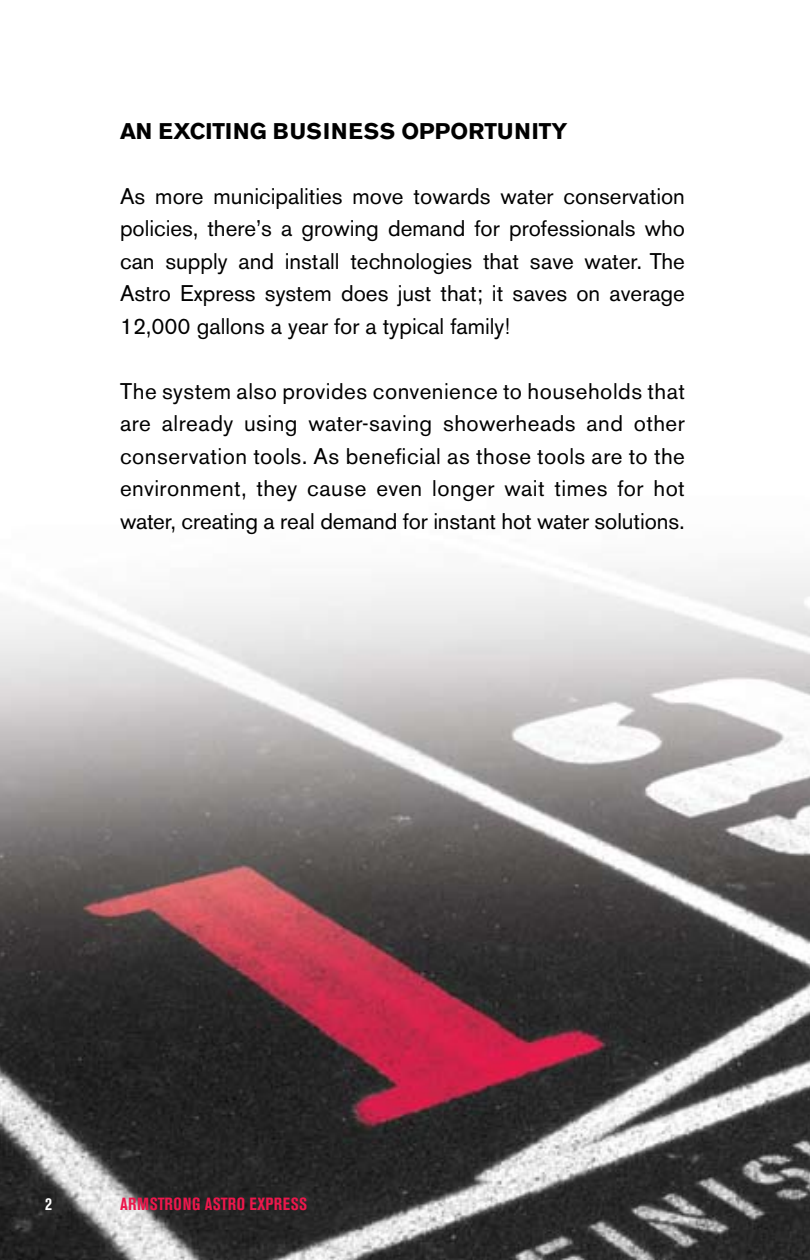
<style>
.page{position:relative;width:810px;height:1260px;background:#fff}
.page>*{position:absolute;margin:0;border:0;box-sizing:border-box;transform-origin:0 0}
.t1{font:22.5px/32.5px "Akzidenz Grotesk BE";color:#000;text-align:justify}
.t2{font:700 22.5px "Akzidenz Grotesk BE";letter-spacing:.02em;color:#000}
.t3{font:700 condensed 17.5px "Akzidenz Grotesk BE";letter-spacing:.02em;color:#ed174c}
.t4{font:700 condensed 17.5px "Akzidenz Grotesk BE";color:#fff}
</style>
<div class="page">
<img style="left:0;top:566px;width:810px;height:694px">
<p class="t2" style="left:120px;top:118px;width:449px">AN EXCITING BUSINESS OPPORTUNITY</p>
<p class="t1" style="left:120px;top:180px;width:567px">As more municipalities move towards water conservation policies, there’s a growing demand for professionals who can supply and install technologies that save water. The Astro Express system does just that; it saves on average 12,000 gallons a year for a typical family!</p>
<p class="t1" style="left:120px;top:375px;width:566px">The system also provides convenience to households that are already using water-saving showerheads and other conservation tools. As beneficial as those tools are to the environment, they cause even longer wait times for hot water, creating a real demand for instant hot water solutions.</p>
<p class="t4" style="left:45px;top:1194px;width:8px">2</p>
<p class="t3" style="left:120px;top:1194px;width:189px">ARMSTRONG ASTRO EXPRESS</p>
</div>
